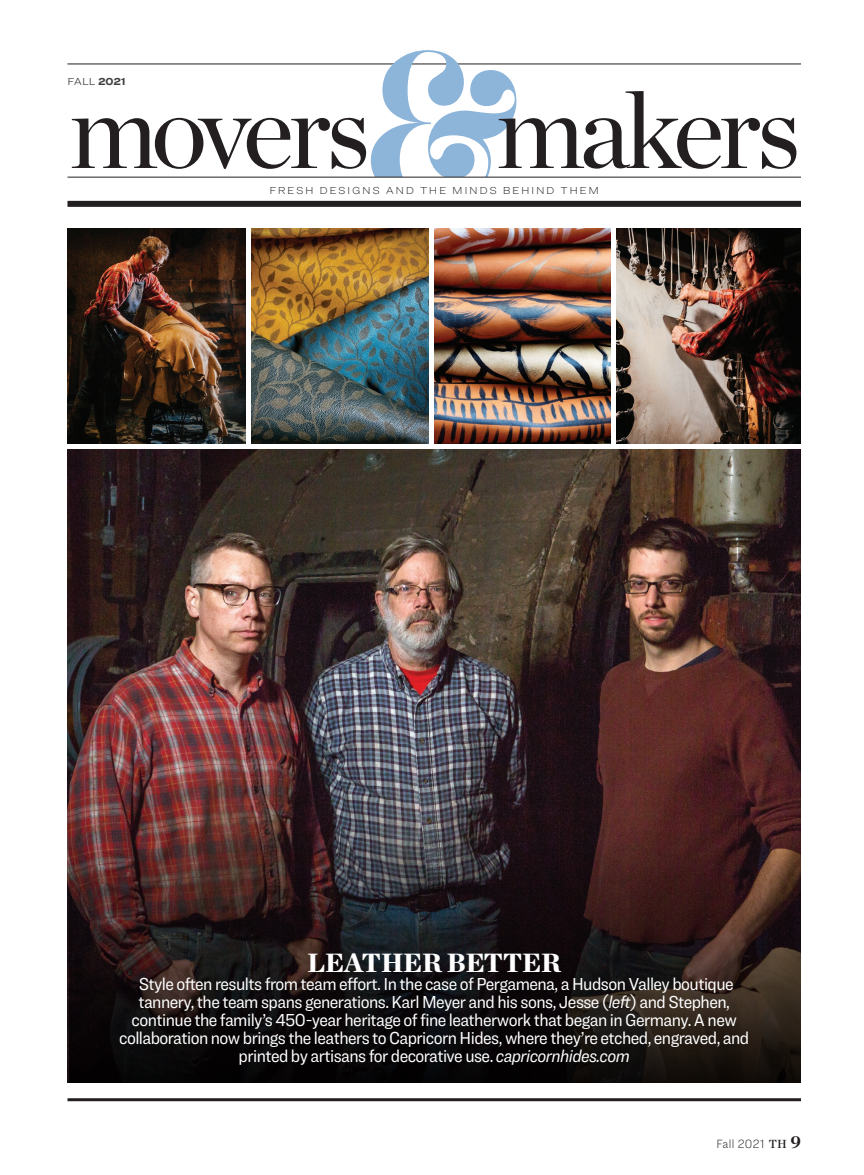
<style>
.page{position:relative;width:864px;height:1175px;background:#fff}
.page>*{position:absolute;margin:0;border:0;box-sizing:border-box;transform-origin:0 0}
.t1{font:107.25px "Chronicle Display";letter-spacing:-.05em;color:#231f20}
.t2{font:900 27px "Chronicle Deck";letter-spacing:-.01em;color:#fff}
.t3{font:18px/18px "Ringside Narrow";letter-spacing:-.03em;color:#fff;text-align:center}
.t4{font:100 12.3px "Ringside Narrow";letter-spacing:.03em;color:#231f20}
.t5{font:100 10.5px "Ringside Wide";letter-spacing:.15em;color:#231f20}
.t6{font:300 10.5px "Ringside Wide";color:#3e3e3f}
.s1{font-weight:700}
.s2{font-style:italic}
.s3{font-family:"Chronicle Deck Semi";font-weight:400;font-size:12px}
.s4{font-family:"Chronicle Deck";font-weight:700;font-size:18px}
</style>
<div class="page">
<hr style="left:68px;top:64px;width:733px;height:1px;background:#231f20">
<svg style="left:371px;top:50px;width:145px;height:127px"></svg>
<hr style="left:68px;top:1098px;width:733px;height:3px;background:#231f20">
<hr style="left:68px;top:177px;width:733px;height:1px;background:#231f20">
<img style="left:68px;top:449px;width:733px;height:633px">
<svg style="left:70px;top:818px;width:731px;height:264px;background:#271a1a"></svg>
<img style="left:68px;top:228px;width:177px;height:215px">
<img style="left:251px;top:228px;width:178px;height:215px">
<img style="left:616px;top:228px;width:185px;height:215px">
<img style="left:434px;top:228px;width:176px;height:215px">
<div style="left:68px;top:201px;width:733px;height:6px;background:#231f20"></div>
<p class="t6" style="left:68px;top:74px;width:60px">FALL <span class="s1">2021</span></p>
<h1 class="t1" style="left:70px;top:48px;width:733px">movers makers</h1>
<p class="t5" style="left:269px;top:183px;width:331px">FRESH DESIGNS AND THE MINDS BEHIND THEM</p>
<h2 class="t2" style="left:308px;top:941px;width:255px">LEATHER BETTER</h2>
<p class="t3" style="left:119px;top:975px;width:632px">Style often results from team effort. In the case of Pergamena, a Hudson Valley boutique tannery, the team spans generations. Karl Meyer and his sons, Jesse (<span class="s2">left</span>) and Stephen, continue the family’s 450-year heritage of fine leatherwork that began in Germany. A new collaboration now brings the leathers to Capricorn Hides, where they’re etched, engraved, and printed by artisans for decorative use. <span class="s2">capricornhides.com</span></p>
<p class="t4" style="left:717px;top:1135px;width:86px">Fall 2021 <span class="s3">TH</span> <span class="s4">9</span></p>
</div>
